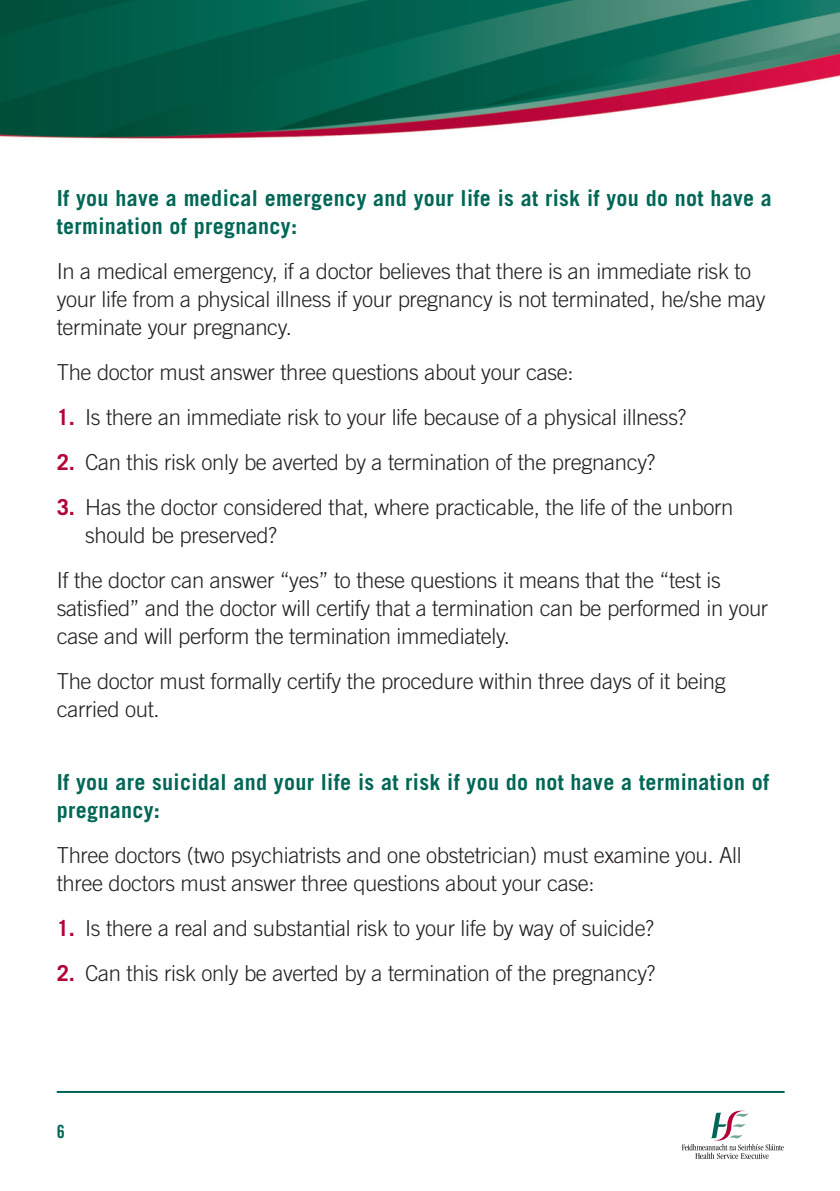
<style>
.page{position:relative;width:840px;height:1191px;background:#fff}
.page>*{position:absolute;margin:0;border:0;box-sizing:border-box;transform-origin:0 0}
.t1{font:300 22px/28px "Trade Gothic LT Std";letter-spacing:-.015em;color:#231f20}
.t2{font:700 22px/28px "Trade Gothic LT Std";letter-spacing:.015em;color:#006756}
.t3{font:18.2px "Trade Gothic LT Std Bd Cn 20";color:#006756}
.s1{font-weight:700;color:#b30437}
</style>
<div class="page">
<img style="left:0;top:0;width:839px;height:139px">
<hr style="left:57px;top:1091px;width:727px;height:2px;background:#006756">
<svg style="left:681px;top:1110px;width:102px;height:49px"></svg>
<p class="t2" style="left:57px;top:186px;width:716px">If you have a medical emergency and your life is at risk if you do not have a termination of pregnancy:</p>
<p class="t1" style="left:57px;top:259px;width:710px">In a medical emergency, if a doctor believes that there is an immediate risk to your life from a physical illness if your pregnancy is not terminated, he/she may terminate your pregnancy.</p>
<p class="t1" style="left:57px;top:360px;width:518px">The doctor must answer three questions about your case:</p>
<p class="t1" style="left:57px;top:405px;width:630px"><span class="s1">1.</span> Is there an immediate risk to your life because of a physical illness?</p>
<p class="t1" style="left:57px;top:450px;width:599px"><span class="s1">2.</span> Can this risk only be averted by a termination of the pregnancy?</p>
<p class="t1" style="left:85px;top:495px;width:649px;text-indent:-28px"><span class="s1">3.</span> Has the doctor considered that, where practicable, the life of the unborn should be preserved?</p>
<p class="t1" style="left:57px;top:568px;width:712px">If the doctor can answer “yes” to these questions it means that the “test is satisfied” and the doctor will certify that a termination can be performed in your case and will perform the termination immediately.</p>
<p class="t1" style="left:57px;top:669px;width:670px">The doctor must formally certify the procedure within three days of it being carried out.</p>
<p class="t2" style="left:57px;top:770px;width:713px">If you are suicidal and your life is at risk if you do not have a termination of pregnancy:</p>
<p class="t1" style="left:57px;top:843px;width:686px">Three doctors (two psychiatrists and one obstetrician) must examine you. All three doctors must answer three questions about your case:</p>
<p class="t1" style="left:57px;top:916px;width:598px"><span class="s1">1.</span> Is there a real and substantial risk to your life by way of suicide?</p>
<p class="t1" style="left:57px;top:961px;width:599px"><span class="s1">2.</span> Can this risk only be averted by a termination of the pregnancy?</p>
<p class="t3" style="left:57px;top:1121px;width:10px">6</p>
</div>
